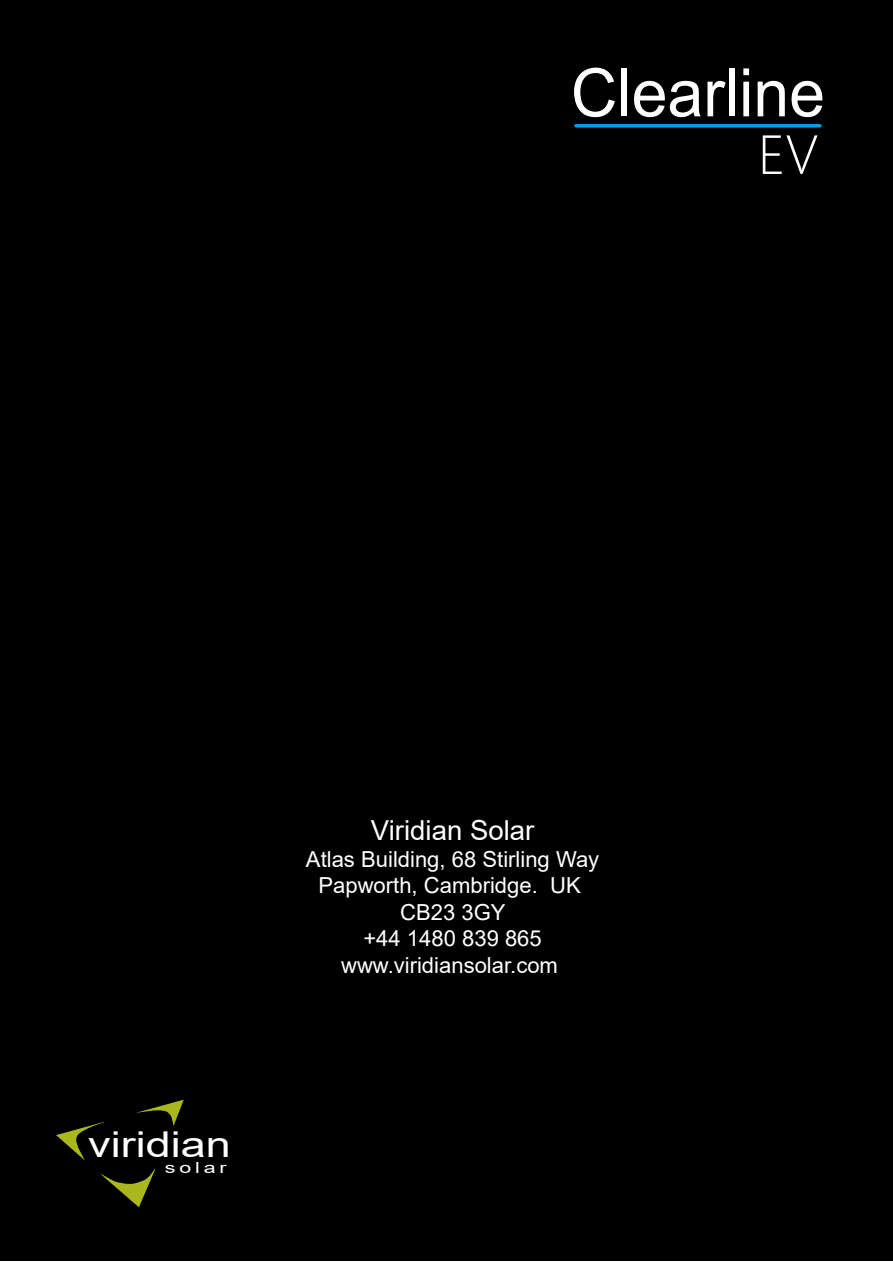
<style>
.page{position:relative;width:893px;height:1263px;background:#fff}
.page>*{position:absolute;margin:0;border:0;box-sizing:border-box;transform-origin:0 0}
.t1{font:66.9px "Arial";color:#fff;scale:.96 1}
.t2{font:300 55.05px "Segoe UI";color:#fff}
.t3{font:35.7px "Arial";color:#fff;scale:1.26 1}
.t4{font:27.6px "Arial";color:#fff}
.t5{font:22.05px/26.4px "Arial";color:#fff;text-align:center}
.t6{font:15.45px "Arial";letter-spacing:.18em;color:#fff;scale:1.39 1}
</style>
<div class="page">
<div style="left:0;top:0;width:893px;height:1261px;background:#000"></div>
<svg style="left:56px;top:1122px;width:48px;height:38px"></svg>
<svg style="left:136px;top:1100px;width:48px;height:26px"></svg>
<svg style="left:101px;top:1169px;width:54px;height:38px"></svg>
<hr style="left:576px;top:124px;width:244px;height:3px;background:#009fe3">
<h1 class="t1" style="left:571px;top:47px;width:266px">Clearline</h1>
<h2 class="t2" style="left:758px;top:103px;width:62px">EV</h2>
<h3 class="t3" style="left:88px;top:1120px;width:115px">viridian</h3>
<p class="t6" style="left:165px;top:1157px;width:46px">solar</p>
<p class="t4" style="left:371px;top:811px;width:165px">Viridian Solar</p>
<p class="t5" style="left:306px;top:845px;width:295px">Atlas Building, 68 Stirling Way<br>Papworth, Cambridge. UK<br>CB23 3GY<br>+44 1480 839 865 www.viridiansolar.com</p>
</div>
